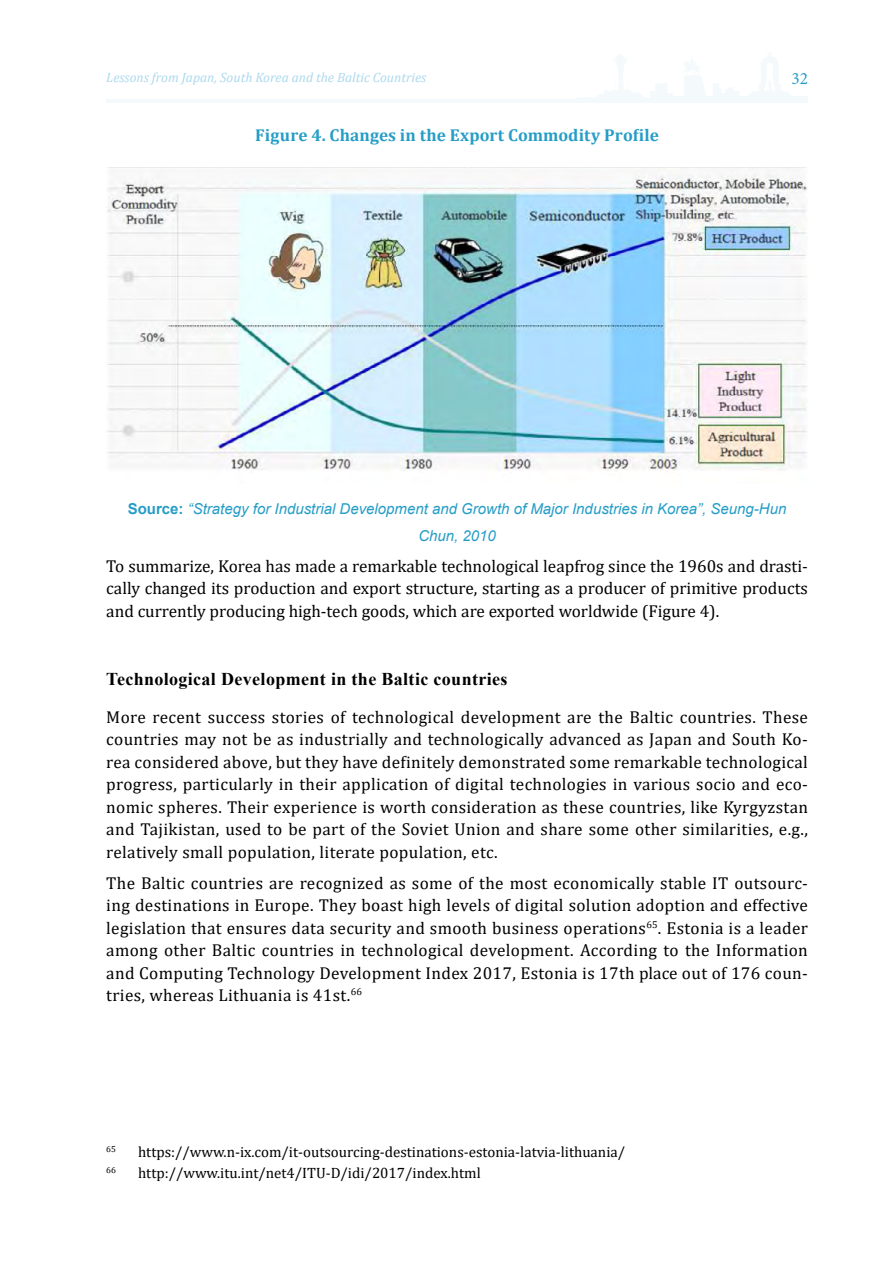
<style>
.page{position:relative;width:893px;height:1263px;background:#fff}
.page>*{position:absolute;margin:0;border:0;box-sizing:border-box;transform-origin:0 0}
.t1{font:700 18px "Times New Roman";letter-spacing:.02em;color:#000}
.t2{font:17.25px/22.5px "Cambria";letter-spacing:.02em;color:#000;text-align:justify}
.t3{font:700 17.25px "Cambria";letter-spacing:.01em;color:#269dc6}
.t4{font:17.25px "Minion Pro";color:#269dc6}
.t5{font:15px "Cambria";color:#000}
.t6{font:italic 15px/27px "Arial";color:#269dc6;text-align:center}
.t7{font:italic 13.5px "Cambria";color:#add9ed}
.t8{font:8.7px "Cambria";color:#000}
.s1{font-weight:700;font-style:normal}
</style>
<div class="page">
<svg style="left:577px;top:53px;width:231px;height:46px"></svg>
<hr style="left:106px;top:99px;width:702px;height:3px;background:#f4fafc">
<img style="left:107px;top:167px;width:700px;height:304px">
<p class="t7" style="left:106px;top:68px;width:322px">Lessons from Japan, South Korea and the Baltic Countries</p>
<p class="t4" style="left:791px;top:67px;width:18px">32</p>
<p class="t3" style="left:255px;top:123px;width:405px">Figure 4. Changes in the Export Commodity Profile</p>
<p class="t6" style="left:128px;top:495px;width:660px"><span class="s1">Source:</span> “Strategy for Industrial Development and Growth of Major Industries in Korea”, Seung-Hun<br>Chun, 2010</p>
<p class="t2" style="left:106px;top:554px;width:703px">To summarize, Korea has made a remarkable technological leapfrog since the 1960s and drasti&shy;cally changed its production and export structure, starting as a producer of primitive products and currently producing high-tech goods, which are exported worldwide (Figure 4).</p>
<p class="t1" style="left:106px;top:666px;width:403px">Technological Development in the Baltic countries</p>
<p class="t2" style="left:106px;top:705px;width:703px">More recent success stories of technological development are the Baltic countries. These countries may not be as industrially and technologically advanced as Japan and South Ko&shy;rea considered above, but they have definitely demonstrated some remarkable technological progress, particularly in their application of digital technologies in various socio and eco&shy;nomic spheres. Their experience is worth consideration as these countries, like Kyrgyzstan and Tajikistan, used to be part of the Soviet Union and share some other similarities, e.g., relatively small population, literate population, etc.</p>
<p class="t2" style="left:106px;top:871px;width:703px">The Baltic countries are recognized as some of the most economically stable IT outsourc&shy;ing destinations in Europe. They boast high levels of digital solution adoption and effective legislation that ensures data security and smooth business operations<sup>65</sup>. Estonia is a leader among other Baltic countries in technological development. According to the Information and Computing Technology Development Index 2017, Estonia is 17th place out of 176 coun&shy;tries, whereas Lithuania is 41st.<sup>66</sup></p>
<p class="t8" style="left:106px;top:1143px;width:11px">65</p>
<p class="t5" style="left:138px;top:1143px;width:489px">https://www.n-ix.com/it-outsourcing-destinations-estonia-latvia-lithuania/</p>
<p class="t8" style="left:106px;top:1165px;width:11px">66</p>
<p class="t5" style="left:138px;top:1164px;width:344px">http://www.itu.int/net4/ITU-D/idi/2017/index.html</p>
</div>
